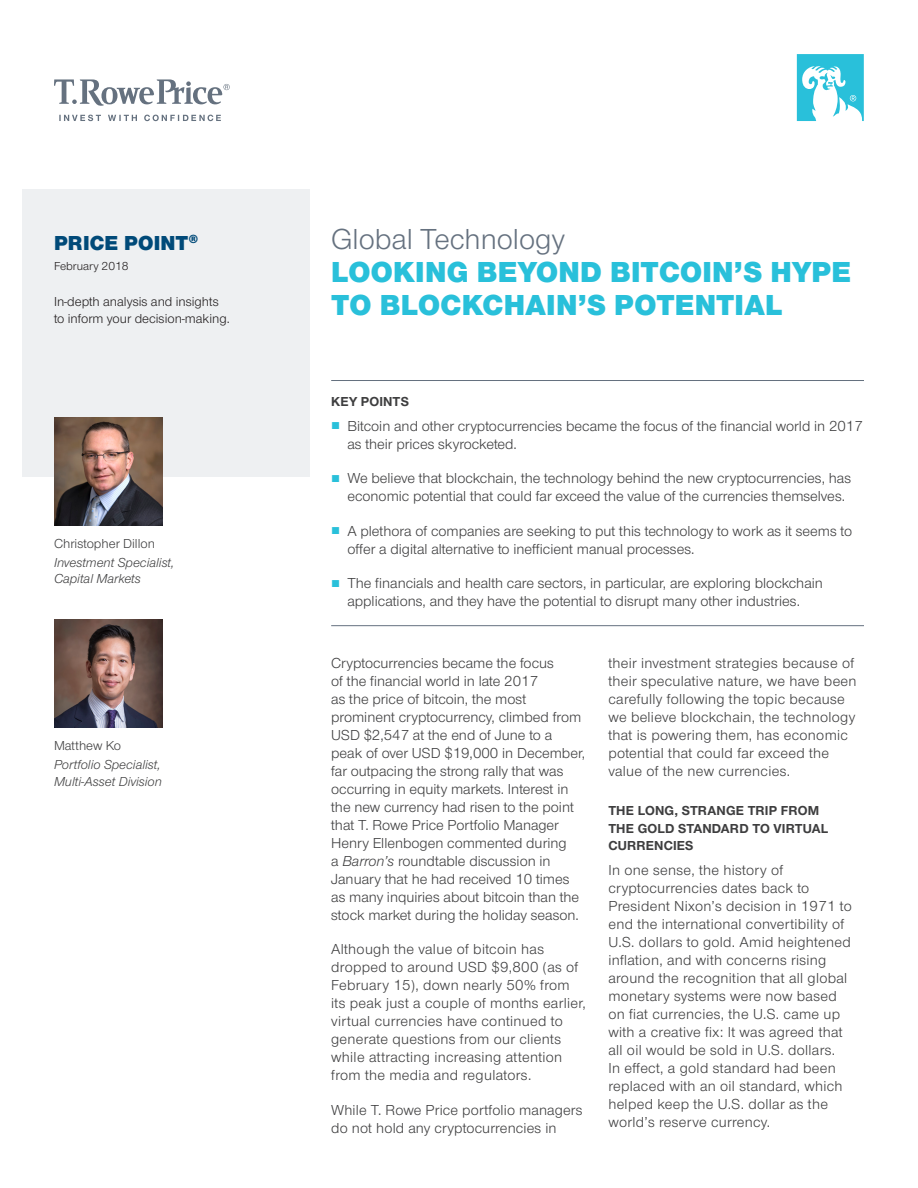
<style>
.page{position:relative;width:918px;height:1188px;background:#fff}
.page>*{position:absolute;margin:0;border:0;box-sizing:border-box;transform-origin:0 0}
.t1{font:900 30px/33px "Nimbus Sans Novus";letter-spacing:.01em;color:#29c0da}
.t2{font:30px "Nimbus Sans Novus";color:#65717f}
.t3{font:900 21px "Nimbus Sans Novus";letter-spacing:.01em;color:#004a79}
.t4{font:15px/18px "Nimbus Sans Novus";letter-spacing:.005em;color:#3e3e3f}
.t5{font:italic 13.5px/16.5px "Nimbus Sans Novus";color:#3e3e3f}
.t6{font:700 13.5px/17.2px "Nimbus Sans Novus";letter-spacing:.01em;color:#3e3e3f}
.t7{font:13.5px/16.5px "Nimbus Sans Novus";color:#231f20}
.t8{font:13.5px "Nimbus Sans Novus";color:#3e3e3f}
.t9{font:12px "Nimbus Sans Novus";color:#231f20}
.s1{font-family:"Arial";color:#29c0da}
.s2{font-style:italic}
</style>
<div class="page">
<div style="left:22px;top:189px;width:288px;height:288px;background:#eef0f2"></div>
<svg style="left:59px;top:115px;width:162px;height:6px"></svg>
<svg style="left:54px;top:79px;width:176px;height:27px"></svg>
<svg style="left:797px;top:54px;width:67px;height:67px"></svg>
<hr style="left:331px;top:380px;width:533px;height:1px;background:#65717f">
<img style="left:54px;top:417px;width:108px;height:108px">
<img style="left:54px;top:620px;width:108px;height:108px">
<hr style="left:331px;top:625px;width:533px;height:1px;background:#65717f">
<h2 class="t3" style="left:54px;top:228px;width:145px">PRICE POINT<sup>®</sup></h2>
<p class="t9" style="left:54px;top:258px;width:76px">February 2018</p>
<p class="t7" style="left:54px;top:293px;width:177px">In-depth analysis and insights to inform your decision-making.</p>
<p class="t8" style="left:54px;top:535px;width:103px">Christopher Dillon</p>
<p class="t5" style="left:54px;top:553px;width:122px">Investment Specialist,<br>Capital Markets</p>
<p class="t8" style="left:54px;top:737px;width:69px">Matthew Ko</p>
<p class="t5" style="left:54px;top:756px;width:109px">Portfolio Specialist,<br>Multi-Asset Division</p>
<h1 class="t2" style="left:331px;top:220px;width:235px">Global Technology</h1>
<h1 class="t1" style="left:331px;top:254px;width:521px">LOOKING BEYOND BITCOIN’S HYPE<br>TO BLOCKCHAIN’S POTENTIAL</h1>
<p class="t6" style="left:331px;top:392px;width:79px">KEY POINTS</p>
<p class="t4" style="left:347px;top:416px;width:517px;text-indent:-16px"><span class="s1">■</span> Bitcoin and other cryptocurrencies became the focus of the financial world in 2017 as their prices skyrocketed.</p>
<p class="t4" style="left:347px;top:469px;width:505px;text-indent:-16px"><span class="s1">■</span> We believe that blockchain, the technology behind the new cryptocurrencies, has economic potential that could far exceed the value of the currencies themselves.</p>
<p class="t4" style="left:347px;top:521px;width:506px;text-indent:-16px"><span class="s1">■</span> A plethora of companies are seeking to put this technology to work as it seems to offer a digital alternative to inefficient manual processes.</p>
<p class="t4" style="left:331px;top:574px;width:493px;text-align:center"><span class="s1">■</span> The financials and health care sectors, in particular, are exploring blockchain applications, and they have the potential to disrupt many other industries.</p>
<p class="t4" style="left:331px;top:653px;width:256px">Cryptocurrencies became the focus<br>of the financial world in late 2017<br>as the price of bitcoin, the most prominent cryptocurrency, climbed from USD $2,547 at the end of June to a peak of over USD $19,000 in December, far outpacing the strong rally that was occurring in equity markets. Interest in the new currency had risen to the point that T. Rowe Price Portfolio Manager Henry Ellenbogen commented during<br>a <span class="s2">Barron’s</span> roundtable discussion in January that he had received 10 times as many inquiries about bitcoin than the stock market during the holiday season.</p>
<p class="t4" style="left:331px;top:940px;width:256px">Although the value of bitcoin has dropped to around USD $9,800 (as of February 15), down nearly 50% from its peak just a couple of months earlier, virtual currencies have continued to generate questions from our clients while attracting increasing attention from the media and regulators.</p>
<p class="t4" style="left:331px;top:1100px;width:253px">While T. Rowe Price portfolio managers do not hold any cryptocurrencies in</p>
<p class="t4" style="left:608px;top:653px;width:250px">their investment strategies because of their speculative nature, we have been carefully following the topic because we believe blockchain, the technology that is powering them, has economic potential that could far exceed the value of the new currencies.</p>
<p class="t6" style="left:608px;top:802px;width:222px">THE LONG, STRANGE TRIP FROM<br>THE GOLD STANDARD TO VIRTUAL<br>CURRENCIES</p>
<p class="t4" style="left:608px;top:860px;width:245px">In one sense, the history of cryptocurrencies dates back to President Nixon’s decision in 1971 to end the international convertibility of U.S. dollars to gold. Amid heightened inflation, and with concerns rising around the recognition that all global monetary systems were now based on fiat currencies, the U.S. came up with a creative fix: It was agreed that all oil would be sold in U.S. dollars.<br>In effect, a gold standard had been replaced with an oil standard, which helped keep the U.S. dollar as the world’s reserve currency.</p>
</div>
